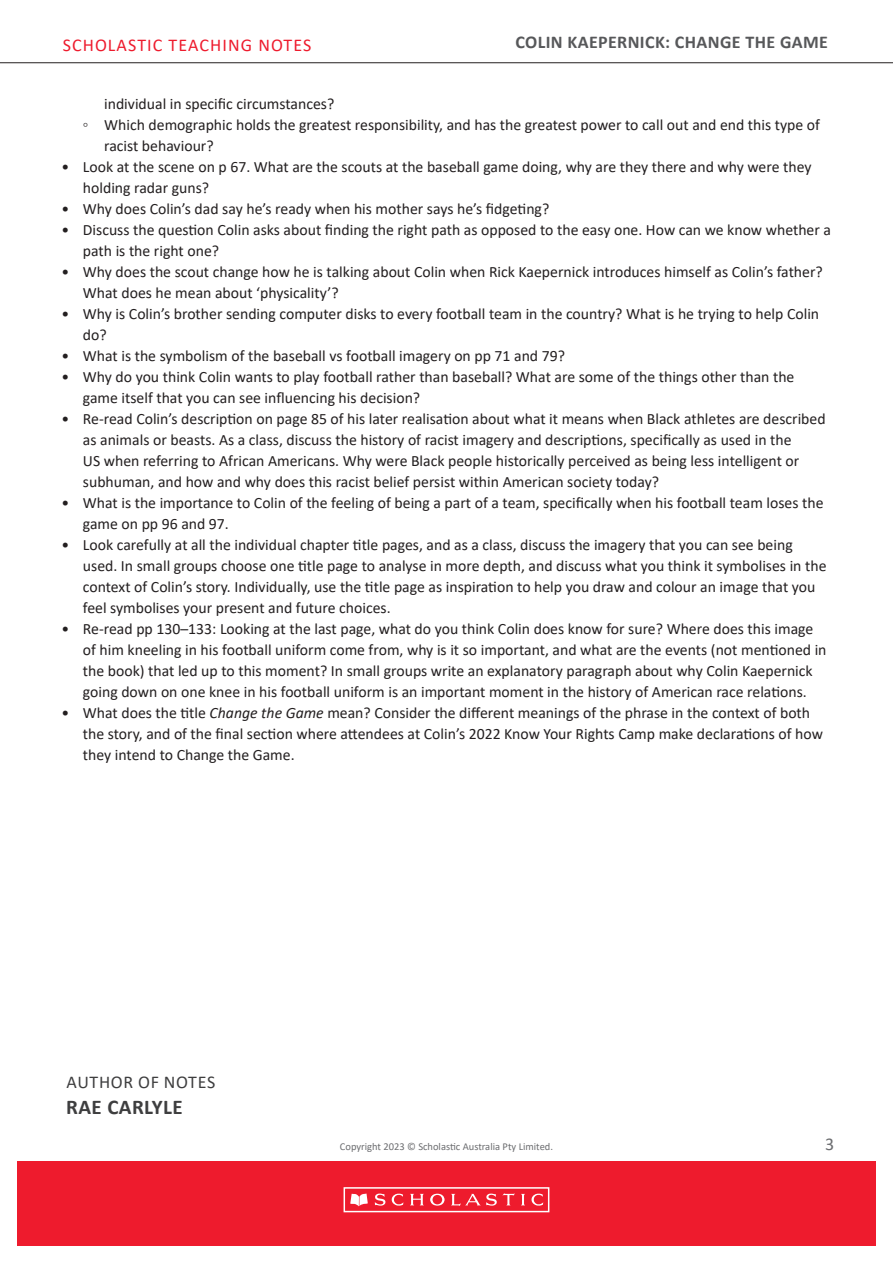
<style>
.page{position:relative;width:893px;height:1263px;background:#fff}
.page>*{position:absolute;margin:0;border:0;box-sizing:border-box;transform-origin:0 0}
.t1{font:700 21px "Calibri";letter-spacing:.02em;color:#3e3e3f}
.t2{font:700 18px "Calibri";letter-spacing:.02em;color:#57585a}
.t3{font:18px "Calibri";letter-spacing:.06em;color:#ee1b2d}
.t4{font:18px "Calibri";letter-spacing:.04em;color:#3e3e3f}
.t5{font:18px "Calibri";color:#6c6d70}
.t6{font:15.75px/21px "Calibri";color:#231f20}
.t7{font:10.5px "Calibri";color:#6c6d70}
.s1{font-style:italic}
</style>
<div class="page">
<hr style="left:0;top:62px;width:893px;height:1px;background:#231f20">
<div style="left:17px;top:1161px;width:859px;height:85px;background:#ee1b2d"></div>
<div style="left:344px;top:1187px;width:205px;height:25px;border:2px solid #fff"></div>
<svg style="left:350px;top:1193px;width:18px;height:13px"></svg>
<svg style="left:375px;top:1193px;width:28px;height:13px"></svg>
<svg style="left:410px;top:1194px;width:14px;height:11px"></svg>
<svg style="left:521px;top:1194px;width:4px;height:11px"></svg>
<svg style="left:531px;top:1193px;width:12px;height:13px"></svg>
<svg style="left:430px;top:1194px;width:15px;height:11px"></svg>
<svg style="left:451px;top:1193px;width:64px;height:13px"></svg>
<p class="t3" style="left:63px;top:32px;width:250px">SCHOLASTIC TEACHING NOTES</p>
<p class="t2" style="left:515px;top:30px;width:314px">COLIN KAEPERNICK: CHANGE THE GAME</p>
<p class="t6" style="left:104px;top:93px;width:232px">individual in specific circumstances?</p>
<p class="t6" style="left:104px;top:114px;width:717px;text-indent:-21px">◦ Which demographic holds the greatest responsibility, and has the greatest power to call out and end this type of racist behaviour?</p>
<p class="t6" style="left:83px;top:156px;width:730px;text-indent:-21px">• Look at the scene on p 67. What are the scouts at the baseball game doing, why are they there and why were they holding radar guns?</p>
<p class="t6" style="left:62px;top:198px;width:489px">• Why does Colin’s dad say he’s ready when his mother says he’s fidgeting?</p>
<p class="t6" style="left:83px;top:219px;width:750px;text-indent:-21px">• Discuss the question Colin asks about finding the right path as opposed to the easy one. How can we know whether a path is the right one?</p>
<p class="t6" style="left:83px;top:261px;width:741px;text-indent:-21px">• Why does the scout change how he is talking about Colin when Rick Kaepernick introduces himself as Colin’s father?<br>What does he mean about ‘physicality’?</p>
<p class="t6" style="left:83px;top:303px;width:738px;text-indent:-21px">• Why is Colin’s brother sending computer disks to every football team in the country? What is he trying to help Colin do?</p>
<p class="t6" style="left:62px;top:345px;width:505px">• What is the symbolism of the baseball vs football imagery on pp 71 and 79?</p>
<p class="t6" style="left:83px;top:366px;width:713px;text-indent:-21px">• Why do you think Colin wants to play football rather than baseball? What are some of the things other than the game itself that you can see influencing his decision?</p>
<p class="t6" style="left:83px;top:408px;width:744px;text-indent:-21px">• Re-read Colin’s description on page 85 of his later realisation about what it means when Black athletes are described as animals or beasts. As a class, discuss the history of racist imagery and descriptions, specifically as used in the<br>US when referring to African Americans. Why were Black people historically perceived as being less intelligent or subhuman, and how and why does this racist belief persist within American society today?</p>
<p class="t6" style="left:83px;top:492px;width:742px;text-indent:-21px">• What is the importance to Colin of the feeling of being a part of a team, specifically when his football team loses the game on pp 96 and 97.</p>
<p class="t6" style="left:83px;top:534px;width:745px;text-indent:-21px">• Look carefully at all the individual chapter title pages, and as a class, discuss the imagery that you can see being used. In small groups choose one title page to analyse in more depth, and discuss what you think it symbolises in the context of Colin’s story. Individually, use the title page as inspiration to help you draw and colour an image that you feel symbolises your present and future choices.</p>
<p class="t6" style="left:83px;top:618px;width:745px;text-indent:-21px">• Re-read pp 130–133: Looking at the last page, what do you think Colin does know for sure? Where does this image of him kneeling in his football uniform come from, why is it so important, and what are the events (not mentioned in the book) that led up to this moment? In small groups write an explanatory paragraph about why Colin Kaepernick going down on one knee in his football uniform is an important moment in the history of American race relations.</p>
<p class="t6" style="left:83px;top:702px;width:741px;text-indent:-21px">• What does the title <span class="s1">Change the Game</span> mean? Consider the different meanings of the phrase in the context of both the story, and of the final section where attendees at Colin’s 2022 Know Your Rights Camp make declarations of how they intend to Change the Game.</p>
<p class="t4" style="left:67px;top:1070px;width:150px">AUTHOR OF NOTES</p>
<p class="t1" style="left:66px;top:1092px;width:118px">RAE CARLYLE</p>
<p class="t7" style="left:340px;top:1139px;width:215px">Copyright 2023 © Scholastic Australia Pty Limited.</p>
<p class="t5" style="left:825px;top:1131px;width:11px">3</p>
</div>
